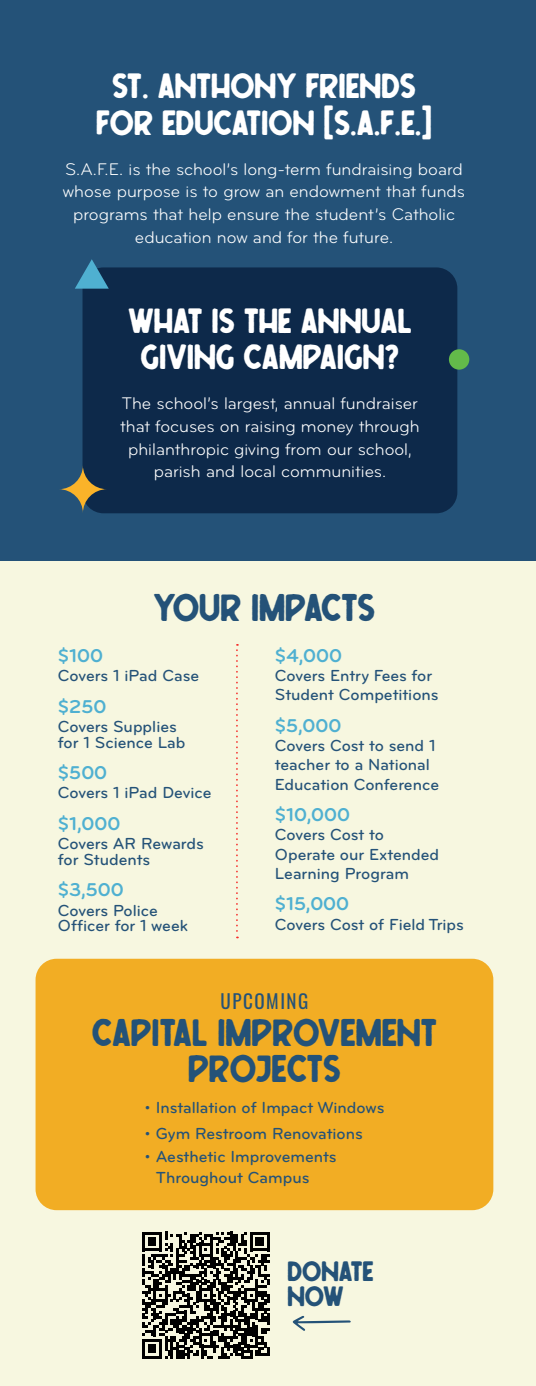
<style>
.page{position:relative;width:536px;height:1386px;background:#245278}
.page>*{position:absolute;margin:0;border:0;box-sizing:border-box;transform-origin:0 0}
.t1{font:38.5px/36.4px "Freudian Two";color:#245278;text-align:center}
.t2{font:35px/36.4px "Freudian Two";color:#fff;text-align:center}
.t3{font:28px/25.9px "Freudian Two";color:#245278}
.t4{font:700 19.25px "Bryant";color:#4fb0d1}
.t5{font:19.07px "Oswald";letter-spacing:.08em;color:#245278}
.t6{font:17.5px/22.8px "Bryant";color:#fff;text-align:center}
.t7{font:500 16.62px/19.2px "Bryant";color:#245278}
.s1{font-weight:300}
</style>
<div class="page">
<div style="left:0;top:562px;width:536px;height:824px;background:#f7f7e0"></div>
<div style="left:82px;top:267px;width:375px;height:246px;background:#0d294a;border-radius:21px"></div>
<div style="left:448px;top:349px;width:21px;height:21px;background:#63ba4a;border-radius:50%"></div>
<svg style="left:75px;top:259px;width:34px;height:30px"></svg>
<svg style="left:59px;top:465px;width:48px;height:48px"></svg>
<svg style="left:236px;top:644px;width:2px;height:294px"></svg>
<div style="left:36px;top:959px;width:457px;height:251px;background:#f2ad24;border-radius:21px"></div>
<svg style="left:292px;top:1316px;width:58px;height:15px"></svg>
<svg style="left:142px;top:1232px;width:127px;height:127px"></svg>
<h2 class="t2" style="left:96px;top:68px;width:337px">ST. ANTHONY FRIENDS<br>FOR EDUCATION [S.A.F.E.]</h2>
<p class="t6" style="left:63px;top:158px;width:403px">S.A.F.E. is the school’s long-term fundraising board whose purpose is to grow an endowment that funds programs that help ensure the student’s Catholic education now and for the future.</p>
<h2 class="t2" style="left:128px;top:303px;width:285px">WHAT IS THE ANNUAL<br>GIVING CAMPAIGN?</h2>
<p class="t6" style="left:120px;top:392px;width:301px">The school’s largest, annual fundraiser that focuses on raising money through philanthropic giving from our school, parish and local communities.</p>
<h1 class="t1" style="left:153px;top:590px;width:223px">YOUR IMPACTS</h1>
<p class="t4" style="left:58px;top:644px;width:47px">$100</p>
<p class="t7" style="left:58px;top:666px;width:143px">Covers 1 iPad Case</p>
<p class="t4" style="left:58px;top:694px;width:50px">$250</p>
<p class="t7" style="left:58px;top:718px;width:129px;line-height:15.8px">Covers Supplies for 1 Science Lab</p>
<p class="t4" style="left:58px;top:761px;width:51px">$500</p>
<p class="t7" style="left:58px;top:783px;width:155px">Covers 1 iPad Device</p>
<p class="t4" style="left:58px;top:812px;width:64px">$1,000</p>
<p class="t7" style="left:58px;top:836px;width:147px;line-height:15.8px">Covers AR Rewards for Students</p>
<p class="t4" style="left:58px;top:878px;width:67px">$3,500</p>
<p class="t7" style="left:58px;top:902px;width:132px;line-height:15.8px">Covers Police<br>Officer for 1 week</p>
<p class="t4" style="left:275px;top:644px;width:69px">$4,000</p>
<p class="t7" style="left:275px;top:666px;width:165px">Covers Entry Fees for<br>Student Competitions</p>
<p class="t4" style="left:275px;top:714px;width:68px">$5,000</p>
<p class="t7" style="left:275px;top:736px;width:166px">Covers Cost to send 1 teacher to a National<br>Education Conference</p>
<p class="t4" style="left:275px;top:803px;width:77px">$10,000</p>
<p class="t7" style="left:275px;top:825px;width:166px">Covers Cost to<br>Operate our Extended<br>Learning Program</p>
<p class="t4" style="left:275px;top:892px;width:76px">$15,000</p>
<p class="t7" style="left:275px;top:914px;width:190px">Covers Cost of Field Trips</p>
<p class="t5" style="left:220px;top:984px;width:89px">UPCOMING</p>
<h1 class="t1" style="left:92px;top:1014px;width:346px">CAPITAL IMPROVEMENT<br>PROJECTS</h1>
<p class="t7" style="left:144px;top:1098px;width:241px"><span class="s1">•</span> Installation of Impact Windows</p>
<p class="t7" style="left:144px;top:1124px;width:220px"><span class="s1">•</span> Gym Restroom Renovations</p>
<p class="t7" style="left:156px;top:1146px;width:182px;line-height:21px;text-indent:-11px"><span class="s1">•</span> Aesthetic Improvements<br>Throughout Campus</p>
<h3 class="t3" style="left:287px;top:1258px;width:88px">DONATE<br>NOW</h3>
</div>
